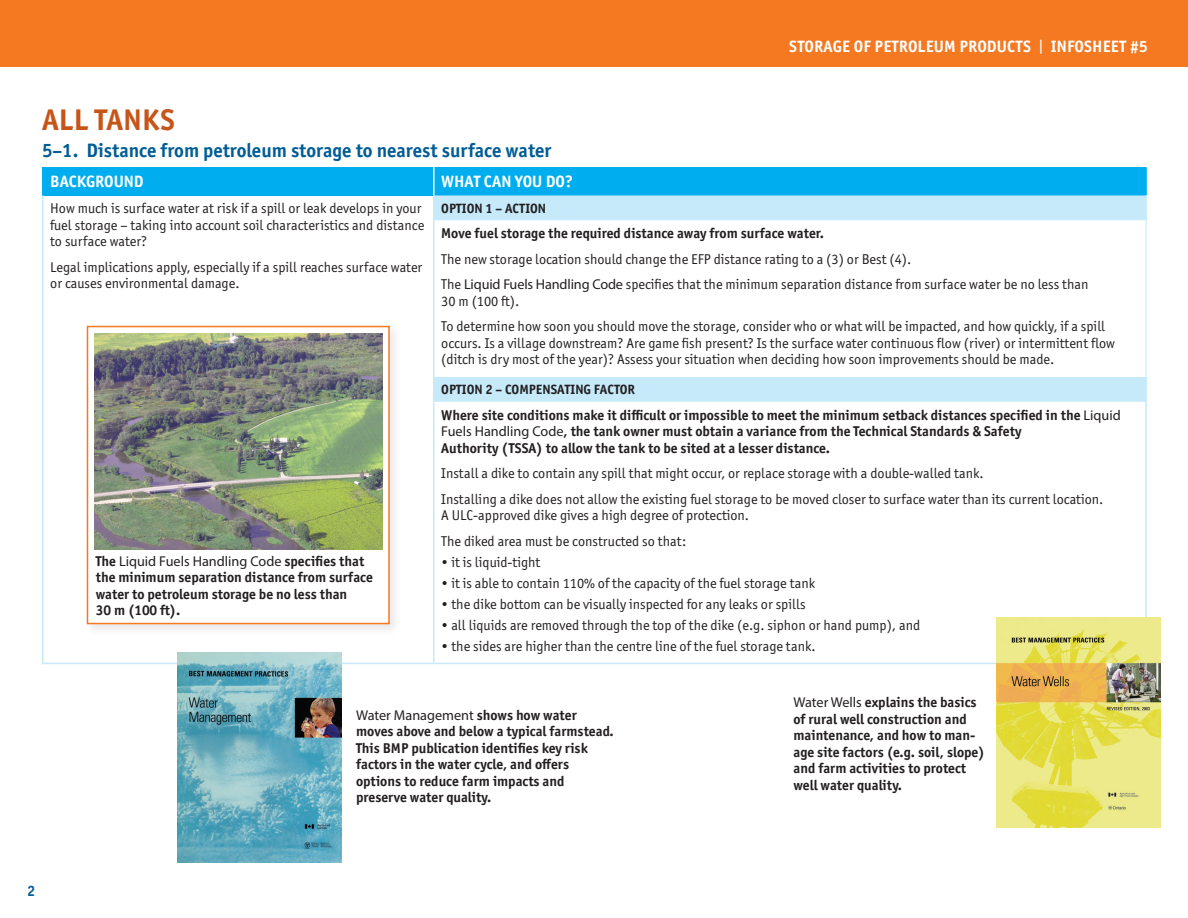
<style>
.page{position:relative;width:1188px;height:918px;background:#fff}
.page>*{position:absolute;margin:0;border:0;box-sizing:border-box;transform-origin:0 0}
.Heading_1__DK_orange{font:700 30px "Officina Sans ITC Pro";letter-spacing:.01em;color:#c75418}
.Heading_2__DK_Blue{font:700 19.5px "Officina Sans ITC Pro";color:#005d95}
.t1{font:700 16.5px "Officina Sans ITC Pro";letter-spacing:.01em;color:#fff}
.t2{font:700 15px "Officina Sans ITC Pro";color:#005d95}
.Body{font:14.25px/16.5px "Officina Sans ITC Pro";color:#231f20}
.Body-2{font:700 14.25px/16.5px "Officina Sans ITC Pro";color:#231f20}
.Bullet_Spacing{font:14.25px "Officina Sans ITC Pro";color:#231f20}
.Body_with_colon{font:14.25px "Officina Sans ITC Pro";color:#231f20}
.t3{font:700 13.5px "Officina Sans ITC Pro";color:#231f20}
.s1{font-weight:400}
.s2{font-family:"Myriad Pro"}
.s3{font-family:"Myriad Pro";font-weight:400}
</style>
<div class="page">
<div style="left:0;top:0;width:1188px;height:68px;background:#f47921"></div>
<div style="left:43px;top:167px;width:391px;height:28px;background:#00aeef"></div>
<div style="left:434px;top:167px;width:712px;height:28px;background:#00aeef"></div>
<svg style="left:435px;top:195px;width:710px;height:207px"></svg>
<hr style="left:42px;top:167px;width:2px;height:28px;background:#00aeef">
<hr style="left:42px;top:195px;width:2px;height:25px;background:#c6eafa">
<hr style="left:42px;top:220px;width:2px;height:157px;background:#c6eafa">
<hr style="left:433px;top:220px;width:2px;height:157px;background:#c6eafa">
<hr style="left:42px;top:377px;width:2px;height:25px;background:#c6eafa">
<hr style="left:42px;top:402px;width:2px;height:261px;background:#c6eafa">
<hr style="left:433px;top:167px;width:2px;height:28px;background:#fff">
<hr style="left:1145px;top:220px;width:2px;height:157px;background:#d4effb">
<hr style="left:1145px;top:167px;width:2px;height:28px;background:#00aeef">
<hr style="left:433px;top:377px;width:2px;height:25px;background:#c6eafa">
<hr style="left:1145px;top:377px;width:2px;height:25px;background:#c6eafa">
<hr style="left:433px;top:195px;width:2px;height:25px;background:#c6eafa">
<hr style="left:1145px;top:195px;width:2px;height:25px;background:#c6eafa">
<hr style="left:433px;top:402px;width:2px;height:261px;background:#c6eafa">
<hr style="left:1145px;top:402px;width:2px;height:261px;background:#c6eafa">
<hr style="left:42px;top:663px;width:392px;height:1px;background:#c6eafa">
<hr style="left:434px;top:663px;width:713px;height:1px;background:#c6eafa">
<div style="left:83px;top:322px;width:319px;height:315px;background:#231f20;opacity:.1"></div>
<div style="left:87px;top:326px;width:303px;height:298px;background:#fff;border:2px solid #f47921"></div>
<img style="left:94px;top:333px;width:288px;height:216px">
<img style="left:177px;top:652px;width:165px;height:210px">
<img style="left:996px;top:617px;width:165px;height:211px">
<p class="t1" style="left:789px;top:37px;width:360px">STORAGE OF PETROLEUM PRODUCTS <span class="s1">|</span> INFOSHEET #5</p>
<p class="Heading_1__DK_orange" style="left:42px;top:101px;width:135px">ALL TANKS</p>
<p class="Heading_2__DK_Blue" style="left:42px;top:138px;width:511px">5–1. Distance from petroleum storage to nearest surface water</p>
<p class="t1" style="left:50px;top:171px;width:95px">BACKGROUND</p>
<p class="t1" style="left:441px;top:171px;width:133px">WHAT CAN YOU DO?</p>
<p class="Body" style="left:50px;top:200px;width:376px">How much is surface water at risk if a spill or leak develops in your fuel storage – taking into account soil characteristics and distance to surface water?</p>
<p class="Body" style="left:50px;top:259px;width:374px">Legal implications apply, especially if a spill reaches surface water or causes environmental damage.</p>
<p class="t3" style="left:441px;top:200px;width:106px">OPTION 1 – ACTION</p>
<p class="Body-2" style="left:441px;top:225px;width:384px">Move fuel storage the required distance away from surface water.</p>
<p class="Body" style="left:441px;top:250px;width:472px">The new storage location should change the EFP distance rating to a (3) or Best (4).</p>
<p class="Body" style="left:441px;top:276px;width:649px">The <span class="s2">Liquid Fuels Handling Code</span> specifies that the minimum separation distance from surface water be no less than<br>30 m (100 ft).</p>
<p class="Body" style="left:441px;top:318px;width:675px">To determine how soon you should move the storage, consider who or what will be impacted, and how quickly, if a spill occurs. Is a village downstream? Are game fish present? Is the surface water continuous flow (river) or intermittent flow (ditch is dry most of the year)? Assess your situation when deciding how soon improvements should be made.</p>
<p class="t3" style="left:441px;top:381px;width:195px">OPTION 2 – COMPENSATING FACTOR</p>
<p class="Body-2" style="left:441px;top:407px;width:681px">Where site conditions make it difficult or impossible to meet the minimum setback distances specified in the <span class="s3">Liquid<br>Fuels Handling Code</span>, the tank owner must obtain a variance from the Technical Standards &amp; Safety<br>Authority (TSSA) to allow the tank to be sited at a lesser distance.</p>
<p class="Body" style="left:441px;top:465px;width:544px">Install a dike to contain any spill that might occur, or replace storage with a double-walled tank.</p>
<p class="Body" style="left:441px;top:491px;width:663px">Installing a dike does not allow the existing fuel storage to be moved closer to surface water than its current location.<br>A ULC-approved dike gives a high degree of protection.</p>
<p class="Body_with_colon" style="left:441px;top:533px;width:246px">The diked area must be constructed so that:</p>
<p class="Body" style="left:441px;top:554px;width:101px">• it is liquid-tight</p>
<p class="Bullet_Spacing" style="left:441px;top:575px;width:375px">• it is able to contain 110% of the capacity of the fuel storage tank</p>
<p class="Bullet_Spacing" style="left:441px;top:596px;width:366px">• the dike bottom can be visually inspected for any leaks or spills</p>
<p class="Bullet_Spacing" style="left:441px;top:617px;width:480px">• all liquids are removed through the top of the dike (e.g. siphon or hand pump), and</p>
<p class="Body" style="left:441px;top:638px;width:376px">• the sides are higher than the centre line of the fuel storage tank.</p>
<p class="Body-2" style="left:96px;top:553px;width:279px">The <span class="s3">Liquid Fuels Handling Code</span> specifies that the minimum separation distance from surface water to petroleum storage be no less than<br>30 m (100 ft).</p>
<p class="Body-2" style="left:356px;top:707px;width:259px"><span class="s3">Water Management</span> shows how water moves above and below a typical farmstead.<br>This BMP publication identifies key risk factors in the water cycle, and offers options to reduce farm impacts and preserve water quality.</p>
<p class="Body-2" style="left:794px;top:694px;width:193px"><span class="s3">Water Wells</span> explains the basics of rural well construction and maintenance, and how to man&shy;age site factors (e.g. soil, slope) and farm activities to protect well water quality.</p>
<p class="t2" style="left:27px;top:882px;width:10px">2</p>
</div>
